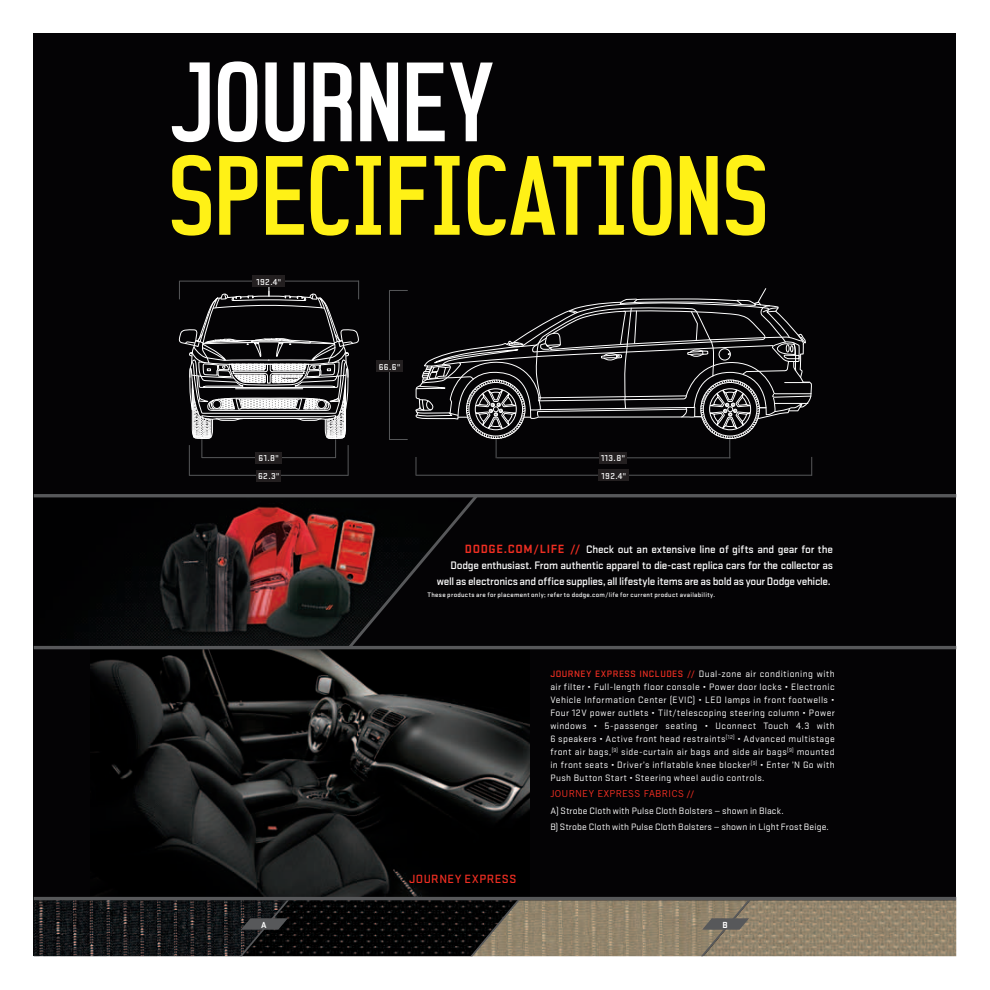
<style>
.page{position:relative;width:990px;height:990px;background:#fff}
.page>*{position:absolute;margin:0;border:0;box-sizing:border-box;transform-origin:0 0}
.t1{font:93.5px "DODGE Banner";color:#fff116}
.t2{font:93.5px "DODGE Banner";color:#fff}
.t3{font:700 12.38px "Stratum 1";color:#ee2e22}
.t4{font:500 12.38px "Stratum 1";color:#ee2e22}
.t5{font:500 11.25px/15.9px "Stratum 1";letter-spacing:-.02em;color:#fff;text-align:right}
.t6{font:9.62px/13px "Stratum 1";letter-spacing:.03em;color:#fff;text-align:justify}
.t7{font:9.62px "Trade Gothic";letter-spacing:.03em;color:#ee2e22}
.t8{font:700 9.12px "Stratum 1";color:#fff}
.t9{font:500 9px "Stratum 1";letter-spacing:.05em;color:#fff}
.t10{font:500 6.75px "Stratum 1";letter-spacing:.04em;color:#fff}
.t11{font:900 2.25px "Arial";color:#231f20;scale:1.74 1}
.s1{font-weight:700;font-size:12.38px;color:#ee2e22}
.s2{font-weight:500;color:#ee2e22}
.s3{font-family:"Stratum 1";font-weight:500}
</style>
<div class="page">
<div style="left:34px;top:34px;width:922px;height:922px;background:#040305"></div>
<img style="left:34px;top:497px;width:309px;height:149px">
<svg style="left:178px;top:281px;width:181px;height:177px"></svg>
<svg style="left:415px;top:288px;width:397px;height:188px"></svg>
<hr style="left:389px;top:291px;width:1px;height:149px;background:#57585a">
<svg style="left:389px;top:290px;width:19px;height:1px"></svg>
<svg style="left:390px;top:439px;width:18px;height:1px"></svg>
<hr style="left:189px;top:475px;width:159px;height:1px;background:#57585a">
<hr style="left:189px;top:445px;width:1px;height:31px;background:#57585a">
<hr style="left:348px;top:445px;width:1px;height:31px;background:#57585a">
<div style="left:257px;top:470px;width:24px;height:11px;background:#231f20"></div>
<div style="left:252px;top:276px;width:33px;height:11px;background:#231f20"></div>
<div style="left:256px;top:452px;width:26px;height:12px;background:#231f20"></div>
<div style="left:599px;top:452px;width:28px;height:12px;background:#231f20"></div>
<div style="left:377px;top:361px;width:26px;height:11px;background:#231f20"></div>
<div style="left:599px;top:470px;width:30px;height:11px;background:#231f20"></div>
<img style="left:34px;top:900px;width:203px;height:56px">
<img style="left:292px;top:900px;width:175px;height:54px">
<img style="left:523px;top:900px;width:175px;height:56px">
<img style="left:753px;top:900px;width:203px;height:56px">
<img style="left:91px;top:649px;width:439px;height:248px">
<hr style="left:34px;top:646px;width:922px;height:3px;background:#57585a">
<hr style="left:34px;top:494px;width:922px;height:3px;background:#57585a">
<hr style="left:34px;top:897px;width:922px;height:3px;background:#57585a">
<svg style="left:467px;top:900px;width:56px;height:57px"></svg>
<svg style="left:237px;top:900px;width:55px;height:57px"></svg>
<svg style="left:698px;top:900px;width:55px;height:57px;background:#887d6a"></svg>
<svg style="left:343px;top:497px;width:141px;height:154px"></svg>
<h1 class="t2" style="left:168px;top:56px;width:328px">JOURNEY</h1>
<h1 class="t1" style="left:168px;top:150px;width:384px">SPECIFICATIONS</h1>
<p class="t9" style="left:256px;top:276px;width:26px">192.4"</p>
<p class="t11" style="left:283px;top:376px;width:10px">DODGE</p>
<p class="t9" style="left:379px;top:361px;width:23px">66.6"</p>
<p class="t9" style="left:259px;top:452px;width:22px">61.8"</p>
<p class="t9" style="left:601px;top:452px;width:25px">113.8"</p>
<p class="t9" style="left:258px;top:470px;width:23px">62.3"</p>
<p class="t9" style="left:601px;top:470px;width:26px">192.4"</p>
<p class="t5" style="left:437px;top:541px;width:398px"><span class="s1">//</span> Check out an extensive line of gifts and gear for the<br>Dodge enthusiast. From authentic apparel to die-cast replica cars for the collector as well as electronics and office supplies, all lifestyle items are as bold as your Dodge vehicle.</p>
<p class="t10" style="left:427px;top:591px;width:289px">These products are for placement only; refer to dodge.com/life for current product availability.</p>
<p class="t3" style="left:465px;top:541px;width:88px">DODGE.COM/LIFE</p>
<p class="t4" style="left:409px;top:871px;width:16px">Journey</p>
<p class="t4" style="left:464px;top:871px;width:9px">express</p>
<p class="t6" style="left:550px;top:667px;width:286px"><span class="s2">JOURNEY EXPRESS INCLUDES //</span> Dual-zone air conditioning with air filter • Full-length floor console • Power door locks • Electronic Vehicle Information Center (EVIC) • LED lamps in front footwells • Four 12V power outlets • Tilt/telescoping steering column • Power windows • 5-passenger seating • Uconnect Touch 4.3 with 6 speakers • Active front head restraints<sup>[12]</sup> • Advanced multistage front air bags,<sup>[9]</sup> side-curtain air bags and side air bags<sup>[9]</sup> mounted in front seats • Driver’s inflatable knee blocker<sup>[9]</sup> • Enter ’N Go with Push Button Start • Steering wheel audio controls.</p>
<p class="t7" style="left:550px;top:788px;width:146px">JOURNEY EXPRESS FABR ICS <span class="s3">//</span></p>
<p class="t6" style="left:550px;top:802px;width:280px;line-height:16.4px">A) Strobe Cloth with Pulse Cloth Bolsters — shown in Black.<br>B) Strobe Cloth with Pulse Cloth Bolsters — shown in Light Frost Beige.</p>
<p class="t8" style="left:261px;top:918px;width:7px">A</p>
<p class="t8" style="left:723px;top:918px;width:7px">B</p>
</div>
